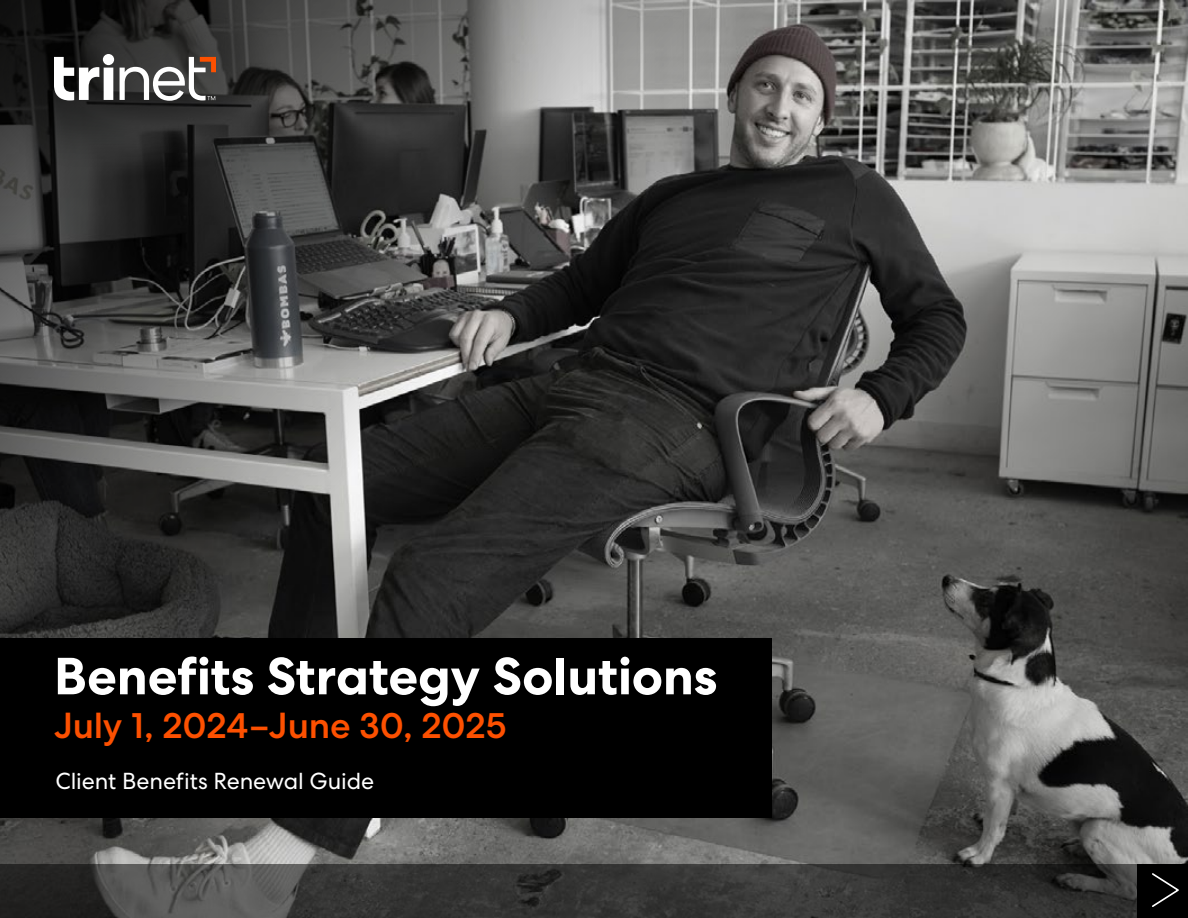
<style>
.page{position:relative;width:1188px;height:918px;background:#fff}
.page>*{position:absolute;margin:0;border:0;box-sizing:border-box;transform-origin:0 0}
.t1{font:700 52.05px "Centra No 2";letter-spacing:-.005em;color:#fff}
.t2{font:500 36.15px "Centra No 2";letter-spacing:-.005em;color:#fd5000}
.t3{font:23.1px "Centra No 2";letter-spacing:-.005em;color:#fff}
</style>
<div class="page">
<img style="left:0;top:0;width:1188px;height:864px">
<div style="left:0;top:638px;width:772px;height:180px;background:#000"></div>
<div style="left:0;top:0;width:287px;height:172px;background:#000;opacity:.25"></div>
<svg style="left:54px;top:54px;width:162px;height:47px"></svg>
<svg style="left:0;top:864px;width:1138px;height:54px;background:#393938"></svg>
<div style="left:1138px;top:864px;width:50px;height:54px;background:#000"></div>
<svg style="left:1152px;top:873px;width:27px;height:34px"></svg>
<h1 class="t1" style="left:54px;top:645px;width:665px">Benefits Strategy Solutions</h1>
<h2 class="t2" style="left:54px;top:704px;width:454px">July 1, 2024–June 30, 2025</h2>
<p class="t3" style="left:56px;top:767px;width:320px">Client Benefits Renewal Guide</p>
</div>
